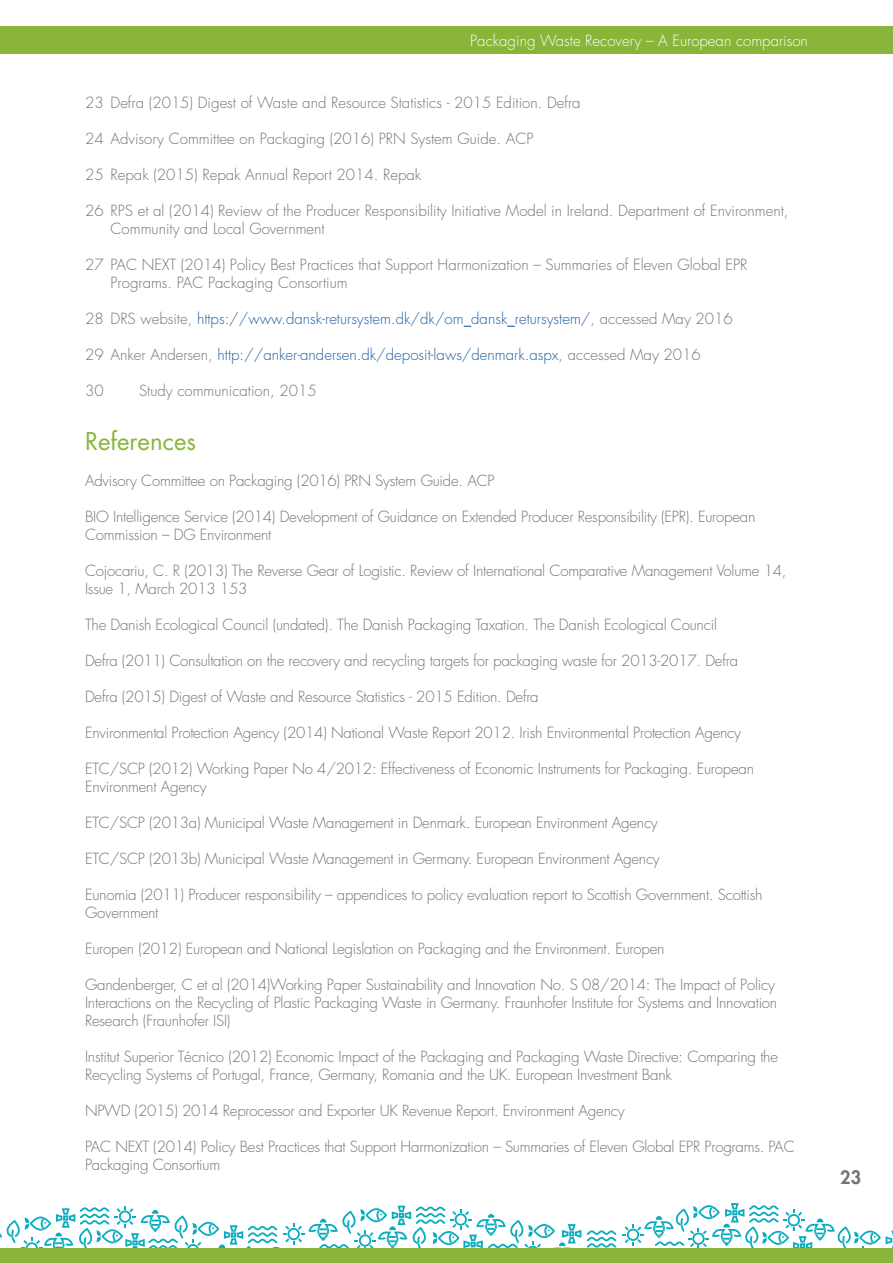
<style>
.page{position:relative;width:893px;height:1263px;background:#fff}
.page>*{position:absolute;margin:0;border:0;box-sizing:border-box;transform-origin:0 0}
.t1{font:24px "Futura";color:#88b53a}
.t2{font:800 18px "Futura";color:#76736f}
.t3{font:300 15px/18px "Futura";letter-spacing:-.015em;color:#76736f}
.t4{font:300 15px "Futura";color:#1e5fa1}
.t5{font:300 15px "Futura";color:#fff}
.s1{color:#76736f}
</style>
<div class="page">
<svg style="left:622px;top:1203px;width:271px;height:45px"></svg>
<svg style="left:587px;top:1230px;width:29px;height:17px"></svg>
<svg style="left:0;top:1206px;width:581px;height:42px"></svg>
<div style="left:0;top:1248px;width:893px;height:15px;background:#88b53a"></div>
<div style="left:0;top:27px;width:893px;height:27px;background:#88b53a"></div>
<p class="t5" style="left:470px;top:31px;width:339px">Packaging Waste Recovery – A European comparison</p>
<p class="t3" style="left:85px;top:94px;width:497px">23 Defra (2015) Digest of Waste and Resource Statistics - 2015 Edition. Defra</p>
<p class="t3" style="left:85px;top:130px;width:450px">24 Advisory Committee on Packaging (2016) PRN System Guide. ACP</p>
<p class="t3" style="left:85px;top:166px;width:338px">25 Repak (2015) Repak Annual Report 2014. Repak</p>
<p class="t3" style="left:111px;top:202px;width:679px;text-indent:-26px">26 RPS et al (2014) Review of the Producer Responsibility Initiative Model in Ireland. Department of Environment,<br>Community and Local Government</p>
<p class="t3" style="left:111px;top:256px;width:638px;text-indent:-26px">27 PAC NEXT (2014) Policy Best Practices that Support Harmonization – Summaries of Eleven Global EPR<br>Programs. PAC Packaging Consortium</p>
<p class="t4" style="left:85px;top:309px;width:649px"><span class="s1">28 DRS website,</span> https://www.dansk-retursystem.dk/dk/om_dansk_retursystem/<span class="s1">, accessed May 2016</span></p>
<p class="t4" style="left:85px;top:345px;width:617px"><span class="s1">29 Anker Andersen,</span> http://anker-andersen.dk/deposit-laws/denmark.aspx<span class="s1">, accessed May 2016</span></p>
<p class="t3" style="left:85px;top:382px;width:20px">30</p>
<p class="t3" style="left:139px;top:382px;width:179px">Study communication, 2015</p>
<h1 class="t1" style="left:85px;top:425px;width:113px">References</h1>
<p class="t3" style="left:85px;top:472px;width:411px">Advisory Committee on Packaging (2016) PRN System Guide. ACP</p>
<p class="t3" style="left:85px;top:508px;width:672px">BIO Intelligence Service (2014) Development of Guidance on Extended Producer Responsibility (EPR). European<br>Commission – DG Environment</p>
<p class="t3" style="left:85px;top:562px;width:703px">Cojocariu, C. R (2013) The Reverse Gear of Logistic. Review of International Comparative Management Volume 14,<br>Issue 1, March 2013 153</p>
<p class="t3" style="left:85px;top:616px;width:633px">The Danish Ecological Council (undated). The Danish Packaging Taxation. The Danish Ecological Council</p>
<p class="t3" style="left:85px;top:652px;width:654px">Defra (2011) Consultation on the recovery and recycling targets for packaging waste for 2013-2017. Defra</p>
<p class="t3" style="left:85px;top:688px;width:455px">Defra (2015) Digest of Waste and Resource Statistics - 2015 Edition. Defra</p>
<p class="t3" style="left:85px;top:724px;width:658px">Environmental Protection Agency (2014) National Waste Report 2012. Irish Environmental Protection Agency</p>
<p class="t3" style="left:85px;top:760px;width:670px">ETC/SCP (2012) Working Paper No 4/2012: Effectiveness of Economic Instruments for Packaging. European<br>Environment Agency</p>
<p class="t3" style="left:85px;top:814px;width:574px">ETC/SCP (2013a) Municipal Waste Management in Denmark. European Environment Agency</p>
<p class="t3" style="left:85px;top:850px;width:576px">ETC/SCP (2013b) Municipal Waste Management in Germany. European Environment Agency</p>
<p class="t3" style="left:85px;top:886px;width:679px">Eunomia (2011) Producer responsibility – appendices to policy evaluation report to Scottish Government. Scottish<br>Government</p>
<p class="t3" style="left:85px;top:940px;width:581px">Europen (2012) European and National Legislation on Packaging and the Environment. Europen</p>
<p class="t3" style="left:85px;top:976px;width:694px">Gandenberger, C et al (2014)Working Paper Sustainability and Innovation No. S 08/2014: The Impact of Policy<br>Interactions on the Recycling of Plastic Packaging Waste in Germany. Fraunhofer Institute for Systems and Innovation<br>Research (Fraunhofer ISI)</p>
<p class="t3" style="left:85px;top:1048px;width:694px">Institut Superior Técnico (2012) Economic Impact of the Packaging and Packaging Waste Directive: Comparing the<br>Recycling Systems of Portugal, France, Germany, Romania and the UK. European Investment Bank</p>
<p class="t3" style="left:85px;top:1102px;width:541px">NPWD (2015) 2014 Reprocessor and Exporter UK Revenue Report. Environment Agency</p>
<p class="t3" style="left:85px;top:1138px;width:711px">PAC NEXT (2014) Policy Best Practices that Support Harmonization – Summaries of Eleven Global EPR Programs. PAC<br>Packaging Consortium</p>
<p class="t2" style="left:840px;top:1165px;width:22px">23</p>
</div>
